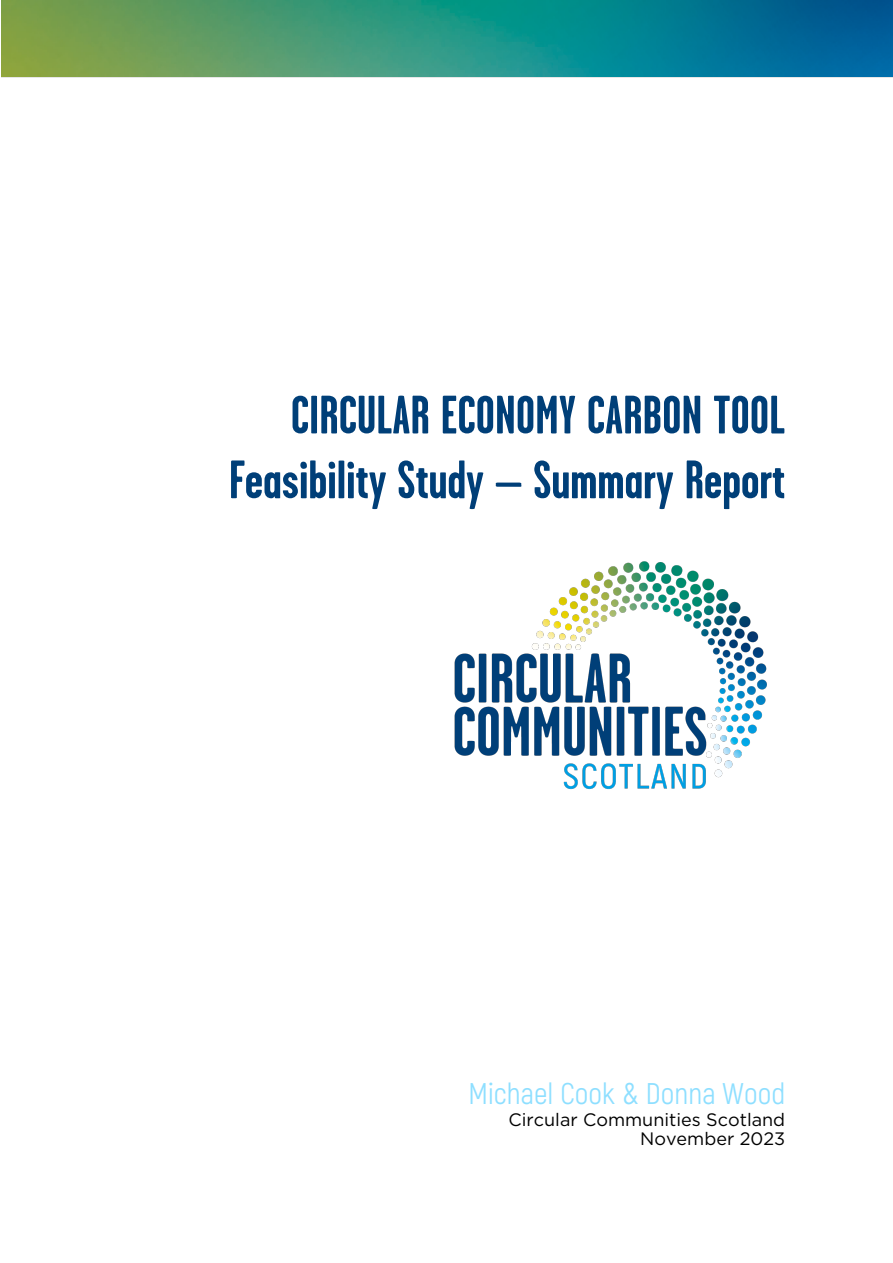
<style>
.page{position:relative;width:893px;height:1263px;background:#fff}
.page>*{position:absolute;margin:0;border:0;box-sizing:border-box;transform-origin:0 0}
.t1{font:700 54px/64.8px "Garage Gothic";color:#003f78;text-align:right}
.t2{font:29.85px "Akrobat";color:#8edfff}
.t3{font:18px/19px "Gotham";color:#000;text-align:right}
</style>
<div class="page">
<img style="left:2px;top:1px;width:890px;height:76px">
<img style="left:454px;top:561px;width:313px;height:229px">
<p class="t1" style="left:229px;top:385px;width:557px">CIRCULAR ECONOMY CARBON TOOL<br>Feasibility Study – Summary Report</p>
<p class="t2" style="left:468px;top:1074px;width:318px">Michael Cook &amp; Donna Wood</p>
<p class="t3" style="left:508px;top:1110px;width:278px">Circular Communities Scotland<br>November 2023</p>
</div>
